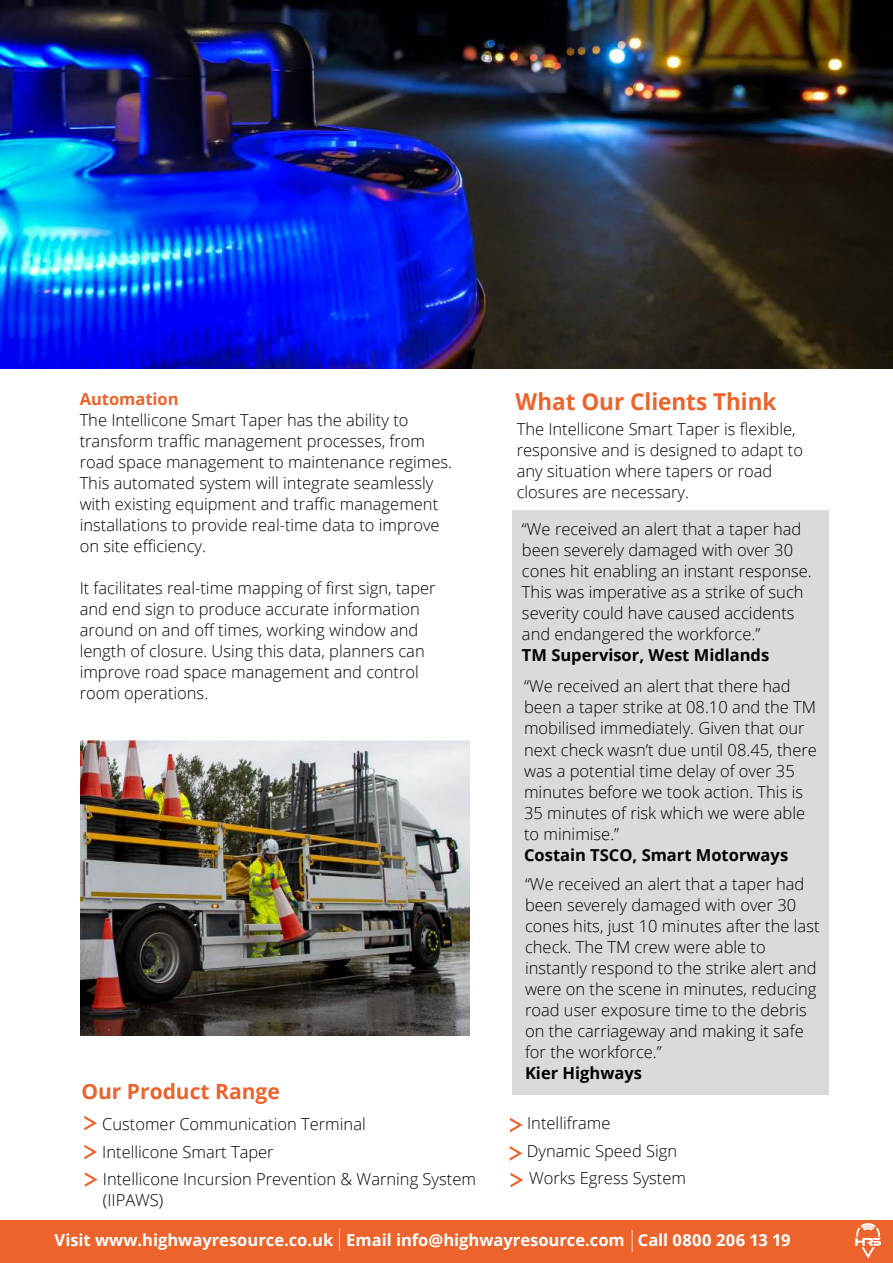
<style>
.page{position:relative;width:893px;height:1263px;background:#fff}
.page>*{position:absolute;margin:0;border:0;box-sizing:border-box;transform-origin:0 0}
.t1{font:700 23.25px "Open Sans";color:#ec632c}
.t2{font:700 21px "Open Sans";color:#ec632c}
.t3{font:300 16.5px/21px "Open Sans";color:#000}
.t4{font:700 16.5px "Open Sans";color:#fff}
.t5{font:700 16.5px "Open Sans";color:#000}
.t6{font:700 16.5px "Open Sans";color:#ec632c}
</style>
<div class="page">
<div style="left:512px;top:510px;width:317px;height:585px;background:#dadada"></div>
<div style="left:0;top:1220px;width:892px;height:43px;background:#ec632c"></div>
<svg style="left:855px;top:1223px;width:26px;height:35px"></svg>
<svg style="left:339px;top:1228px;width:1px;height:23px"></svg>
<svg style="left:632px;top:1230px;width:1px;height:22px"></svg>
<svg style="left:84px;top:1144px;width:13px;height:15px"></svg>
<svg style="left:85px;top:1172px;width:13px;height:15px"></svg>
<svg style="left:510px;top:1117px;width:13px;height:15px"></svg>
<svg style="left:84px;top:1116px;width:13px;height:14px"></svg>
<svg style="left:510px;top:1146px;width:12px;height:15px"></svg>
<svg style="left:511px;top:1173px;width:12px;height:14px"></svg>
<img style="left:0;top:0;width:893px;height:368px">
<img style="left:80px;top:740px;width:389px;height:296px">
<p class="t6" style="left:80px;top:392px;width:101px">Automation</p>
<p class="t3" style="left:80px;top:411px;width:374px">The Intellicone Smart Taper has the ability to transform traffic management processes, from road space management to maintenance regimes.<br>This automated system will integrate seamlessly with existing equipment and traffic management installations to provide real-time data to improve on site efficiency.</p>
<p class="t3" style="left:80px;top:577px;width:357px">It facilitates real-time mapping of first sign, taper and end sign to produce accurate information around on and off times, working window and length of closure. Using this data, planners can improve road space management and control room operations.</p>
<p class="t2" style="left:81px;top:1083px;width:200px">Our Product Range</p>
<p class="t3" style="left:102px;top:1115px;width:265px">Customer Communication Terminal</p>
<p class="t3" style="left:102px;top:1140px;width:375px;line-height:26.8px">Intellicone Smart Taper<br>Intellicone Incursion Prevention &amp; Warning System</p>
<p class="t3" style="left:103px;top:1191px;width:62px">(IIPAWS)</p>
<h1 class="t1" style="left:515px;top:392px;width:262px">What Our Clients Think</h1>
<p class="t3" style="left:517px;top:418px;width:288px">The Intellicone Smart Taper is flexible, responsive and is designed to adapt to any situation where tapers or road closures are necessary.</p>
<p class="t3" style="left:522px;top:520px;width:291px">“We received an alert that a taper had been severely damaged with over 30 cones hit enabling an instant response.<br>This was imperative as a strike of such severity could have caused accidents and endangered the workforce.”</p>
<p class="t5" style="left:522px;top:648px;width:249px">TM Supervisor, West Midlands</p>
<p class="t3" style="left:524px;top:678px;width:294px">“We received an alert that there had been a taper strike at 08.10 and the TM mobilised immediately. Given that our next check wasn’t due until 08.45, there was a potential time delay of over 35 minutes before we took action. This is 35 minutes of risk which we were able to minimise.”</p>
<p class="t5" style="left:524px;top:848px;width:266px">Costain TSCO, Smart Motorways</p>
<p class="t3" style="left:525px;top:875px;width:296px">“We received an alert that a taper had been severely damaged with over 30 cones hits, just 10 minutes after the last check. The TM crew were able to instantly respond to the strike alert and were on the scene in minutes, reducing road user exposure time to the debris on the carriageway and making it safe for the workforce.”</p>
<p class="t5" style="left:525px;top:1066px;width:119px">Kier Highways</p>
<p class="t3" style="left:527px;top:1110px;width:152px;line-height:28.3px">Intelliframe<br>Dynamic Speed Sign</p>
<p class="t3" style="left:529px;top:1169px;width:159px">Works Egress System</p>
<p class="t4" style="left:55px;top:1233px;width:737px">Visit www.highwayresource.co.uk Email info@highwayresource.com Call 0800 206 13 19</p>
</div>
